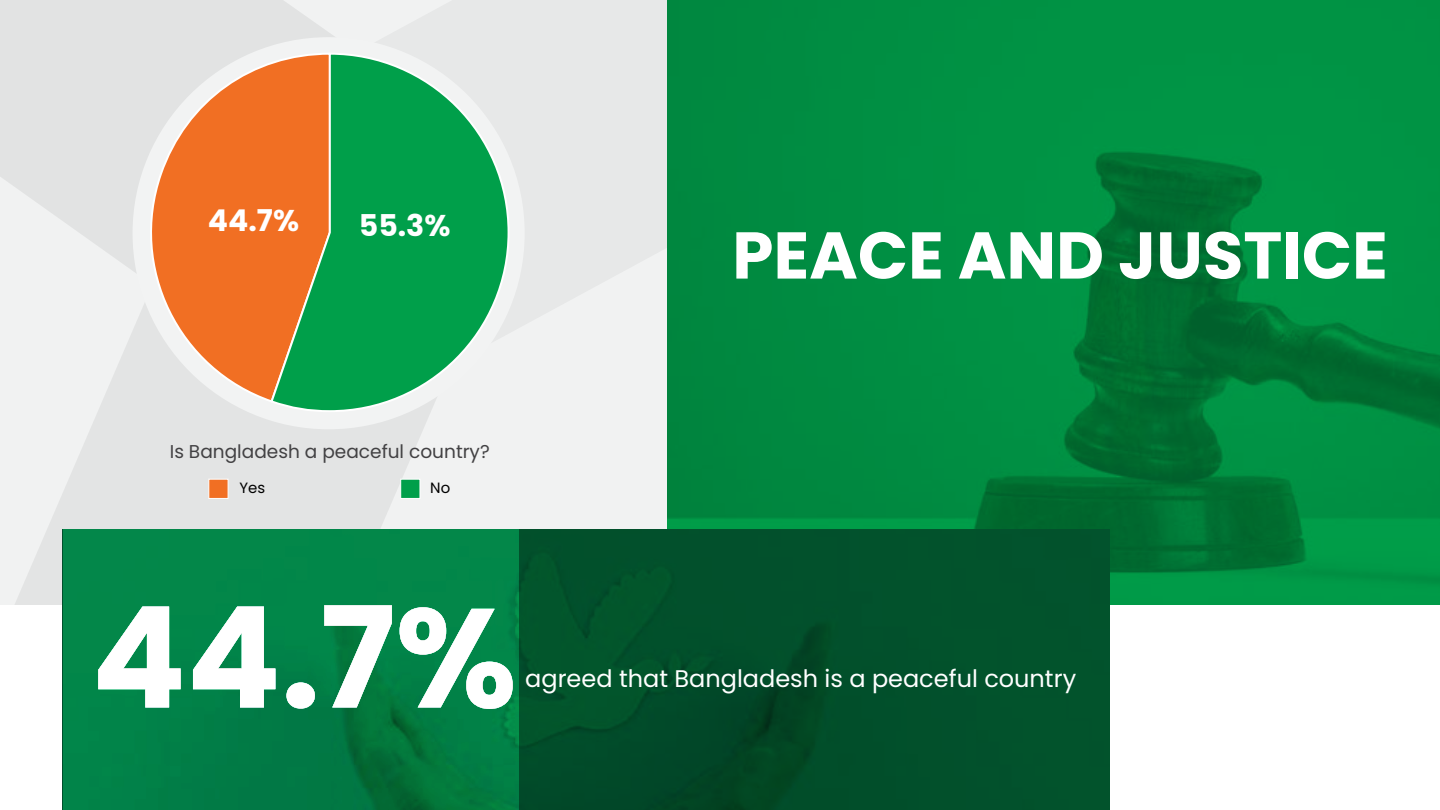
<style>
.page{position:relative;width:1440px;height:810px;background:#fff}
.page>*{position:absolute;margin:0;border:0;box-sizing:border-box;transform-origin:0 0}
.t1{font:700 140.2px "Poppins";color:#fff}
.t2{font:700 66px "Poppins";color:#fff}
.t3{font:700 30px "Poppins";color:#fff}
.t4{font:24px "Poppins";color:#fff}
.t5{font:18.6px "Poppins";color:#424143}
.t6{font:15px "Poppins";color:#000}
</style>
<div class="page">
<img style="left:666px;top:0;width:774px;height:604px">
<div style="left:0;top:0;width:666px;height:604px;background:#e7e8e8"></div>
<div style="left:133px;top:37px;width:392px;height:392px;background:#f2f3f3;border-radius:50%"></div>
<img style="left:519px;top:530px;width:591px;height:280px">
<div style="left:209px;top:479px;width:19px;height:19px;background:#f16f23"></div>
<div style="left:401px;top:479px;width:19px;height:19px;background:#009f4a"></div>
<svg style="left:129px;top:52px;width:140px;height:352px"></svg>
<svg style="left:269px;top:53px;width:240px;height:360px"></svg>
<svg style="left:63px;top:530px;width:456px;height:280px;background:#018146"></svg>
<p class="t3" style="left:208px;top:203px;width:93px">44.7%</p>
<p class="t3" style="left:359px;top:208px;width:93px">55.3%</p>
<h2 class="t2" style="left:732px;top:217px;width:657px">PEACE AND JUSTICE</h2>
<p class="t5" style="left:170px;top:441px;width:322px">Is Bangladesh a peaceful country?</p>
<p class="t6" style="left:239px;top:479px;width:27px">Yes</p>
<p class="t6" style="left:430px;top:479px;width:22px">No</p>
<h1 class="t1" style="left:91px;top:577px;width:427px">44.7%</h1>
<p class="t4" style="left:525px;top:665px;width:552px">agreed that Bangladesh is a peaceful country</p>
</div>
